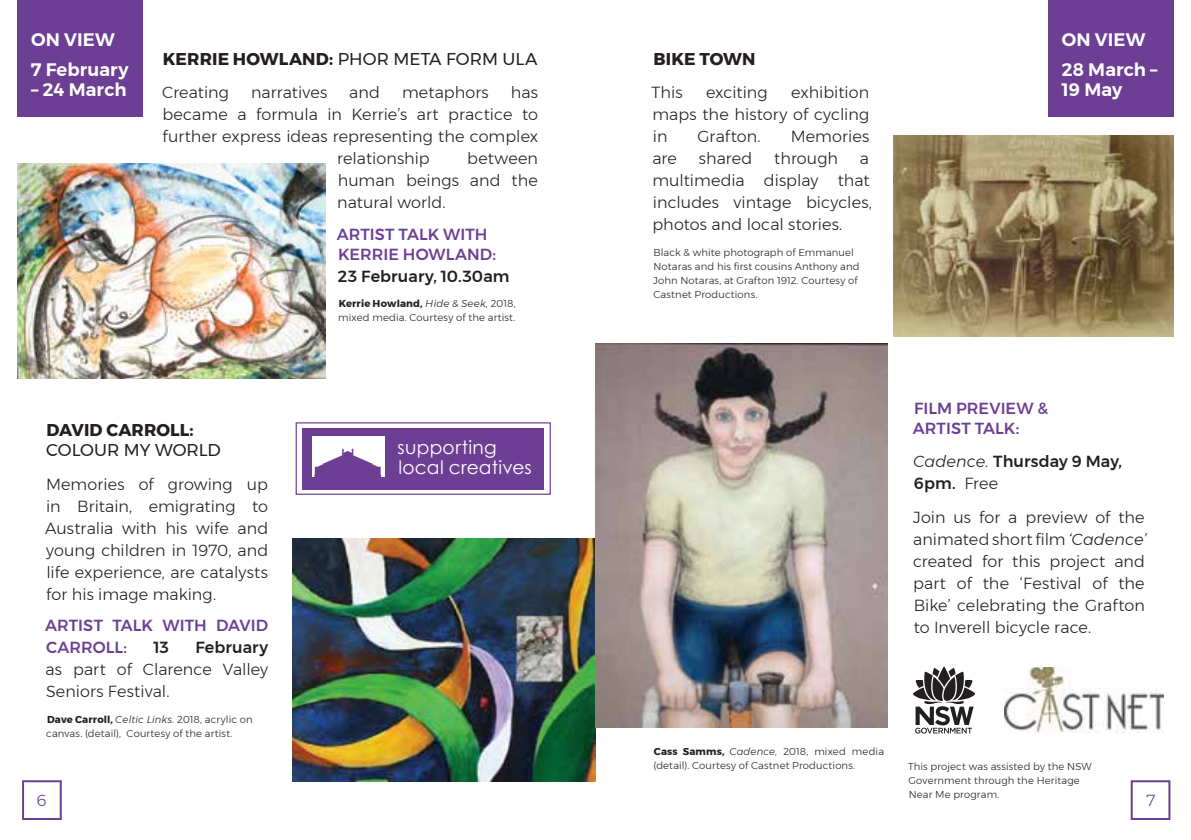
<style>
.page{position:relative;width:1191px;height:840px;background:#fff}
.page>*{position:absolute;margin:0;border:0;box-sizing:border-box;transform-origin:0 0}
.t1{font:18.6px/19.6px "Century Gothic Pro Cyr";letter-spacing:.015em;color:#fff}
.t2{font:600 18px/30.2px "Montserrat";letter-spacing:.005em;color:#fff}
.t3{font:17px "Montserrat";letter-spacing:.005em;color:#231f20}
.t4{font:700 17px "Montserrat";letter-spacing:.005em;color:#231f20}
.t5{font:300 16px/22px "Montserrat";letter-spacing:.005em;color:#231f20;text-align:justify}
.t6{font:500 16px/20px "Montserrat";letter-spacing:.005em;color:#6d3f94}
.t7{font:500 16px/22px "Montserrat";letter-spacing:.005em;color:#231f20}
.t8{font:300 16px "Montserrat";color:#6d3f94}
.t9{font:300 10px/14px "Montserrat";letter-spacing:.015em;color:#231f20}
.s1{font-weight:700}
.s2{font-style:italic}
.s3{font-weight:300;font-style:italic}
.s4{font-weight:300}
</style>
<div class="page">
<div style="left:17px;top:0;width:126px;height:116px;background:#6d3f94"></div>
<img style="left:17px;top:163px;width:309px;height:215px">
<img style="left:292px;top:538px;width:303px;height:242px">
<div style="left:296px;top:422px;width:255px;height:72px;background:#fff;border:1px solid #6d3f94"></div>
<div style="left:302px;top:428px;width:242px;height:61px;background:#6d3f94"></div>
<div style="left:312px;top:436px;width:72px;height:40px;background:#fff"></div>
<svg style="left:314px;top:448px;width:67px;height:29px"></svg>
<div style="left:1047px;top:0;width:126px;height:116px;background:#6d3f94"></div>
<img style="left:1005px;top:667px;width:158px;height:65px">
<svg style="left:913px;top:666px;width:62px;height:67px"></svg>
<img style="left:893px;top:136px;width:281px;height:200px">
<img style="left:595px;top:343px;width:292px;height:383px">
<div style="left:22px;top:779px;width:40px;height:40px;background:#fff;border:2px solid #6d3f94"></div>
<div style="left:1130px;top:779px;width:40px;height:40px;background:#fff;border:2px solid #6d3f94"></div>
<p class="t2" style="left:31px;top:24px;width:99px">ON VIEW<br>7 February</p>
<p class="t2" style="left:31px;top:74px;width:97px">– 24 March</p>
<p class="t3" style="left:163px;top:46px;width:376px"><span class="s1">KERRIE HOWLAND:</span> PHOR META FORM ULA</p>
<p class="t5" style="left:162px;top:81px;width:68px">Creating</p>
<p class="t5" style="left:251px;top:81px;width:78px">narratives</p>
<p class="t5" style="left:349px;top:81px;width:32px">and</p>
<p class="t5" style="left:402px;top:81px;width:88px">metaphors</p>
<p class="t5" style="left:511px;top:81px;width:29px">has</p>
<p class="t5" style="left:162px;top:103px;width:377px">became a formula in Kerrie’s art practice to</p>
<p class="t5" style="left:162px;top:125px;width:377px">further express ideas representing the complex</p>
<p class="t5" style="left:337px;top:147px;width:94px">relationship</p>
<p class="t5" style="left:337px;top:147px;width:202px;text-indent:130px">between human beings and the natural world.</p>
<p class="t6" style="left:337px;top:224px;width:161px">ARTIST TALK WITH<br>KERRIE HOWLAND:</p>
<p class="t7" style="left:338px;top:265px;width:173px">23 February, 10.30am</p>
<p class="t9" style="left:338px;top:296px;width:179px"><span class="s1">Kerrie Howland,</span> <span class="s2">Hide &amp; Seek,</span> 2018, mixed media. Courtesy of the artist.</p>
<p class="t4" style="left:47px;top:416px;width:148px">DAVID CARROLL:</p>
<p class="t3" style="left:46px;top:437px;width:176px">COLOUR MY WORLD</p>
<p class="t5" style="left:45px;top:472px;width:225px">Memories of growing up in Britain, emigrating to Australia with his wife and young children in 1970, and life experience, are catalysts for his image making.</p>
<p class="t6" style="left:45px;top:614px;width:224px;line-height:22px">ARTIST TALK WITH DAVID<br>CARROLL:</p>
<p class="t7" style="left:153px;top:636px;width:17px">13</p>
<p class="t7" style="left:195px;top:636px;width:74px">February</p>
<p class="t5" style="left:46px;top:658px;width:224px">as part of Clarence Valley<br>Seniors Festival.</p>
<p class="t9" style="left:46px;top:711px;width:208px"><span class="s1">Dave Carroll,</span> <span class="s2">Celtic Links.</span> 2018, acrylic on canvas. (detail), Courtesy of the artist.</p>
<p class="t1" style="left:397px;top:437px;width:136px">supporting local creatives</p>
<p class="t4" style="left:653px;top:45px;width:104px">BIKE TOWN</p>
<p class="t5" style="left:651px;top:81px;width:32px">This</p>
<p class="t5" style="left:706px;top:81px;width:63px">exciting</p>
<p class="t5" style="left:652px;top:81px;width:218px;text-indent:139px">exhibition maps the history of cycling in</p>
<p class="t5" style="left:697px;top:125px;width:65px">Grafton.</p>
<p class="t5" style="left:790px;top:125px;width:80px">Memories</p>
<p class="t5" style="left:652px;top:147px;width:26px">are</p>
<p class="t5" style="left:699px;top:147px;width:55px">shared</p>
<p class="t5" style="left:774px;top:147px;width:65px">through</p>
<p class="t5" style="left:652px;top:147px;width:221px;text-align:left;text-indent:207px">a multimedia display that includes vintage bicycles, photos and local stories.</p>
<p class="t9" style="left:653px;top:245px;width:208px">Black &amp; white photograph of Emmanuel Notaras and his first cousins Anthony and John Notaras, at Grafton 1912. Courtesy of Castnet Productions.</p>
<p class="t2" style="left:1061px;top:24px;width:97px">ON VIEW<br>28 March –</p>
<p class="t2" style="left:1061px;top:74px;width:62px">19 May</p>
<p class="t6" style="left:913px;top:398px;width:137px">FILM PREVIEW &amp;<br>ARTIST TALK:</p>
<p class="t7" style="left:913px;top:450px;width:210px"><span class="s3">Cadence.</span> Thursday 9 May,<br>6pm. <span class="s4">Free</span></p>
<p class="t5" style="left:913px;top:505px;width:235px">Join us for a preview of the animated short film <span class="s2">‘Cadence’ </span>created for this project and part of the ‘Festival of the Bike’ celebrating the Grafton to Inverell bicycle race.</p>
<p class="t9" style="left:653px;top:743px;width:232px"><span class="s1">Cass Samms,</span> <span class="s2">Cadence,</span> 2018, mixed media (detail). Courtesy of Castnet Productions.</p>
<p class="t9" style="left:908px;top:759px;width:185px">This project was assisted by the NSW<br>Government through the Heritage<br>Near Me program.</p>
<p class="t8" style="left:37px;top:787px;width:12px">6</p>
<p class="t8" style="left:1146px;top:787px;width:11px">7</p>
</div>
